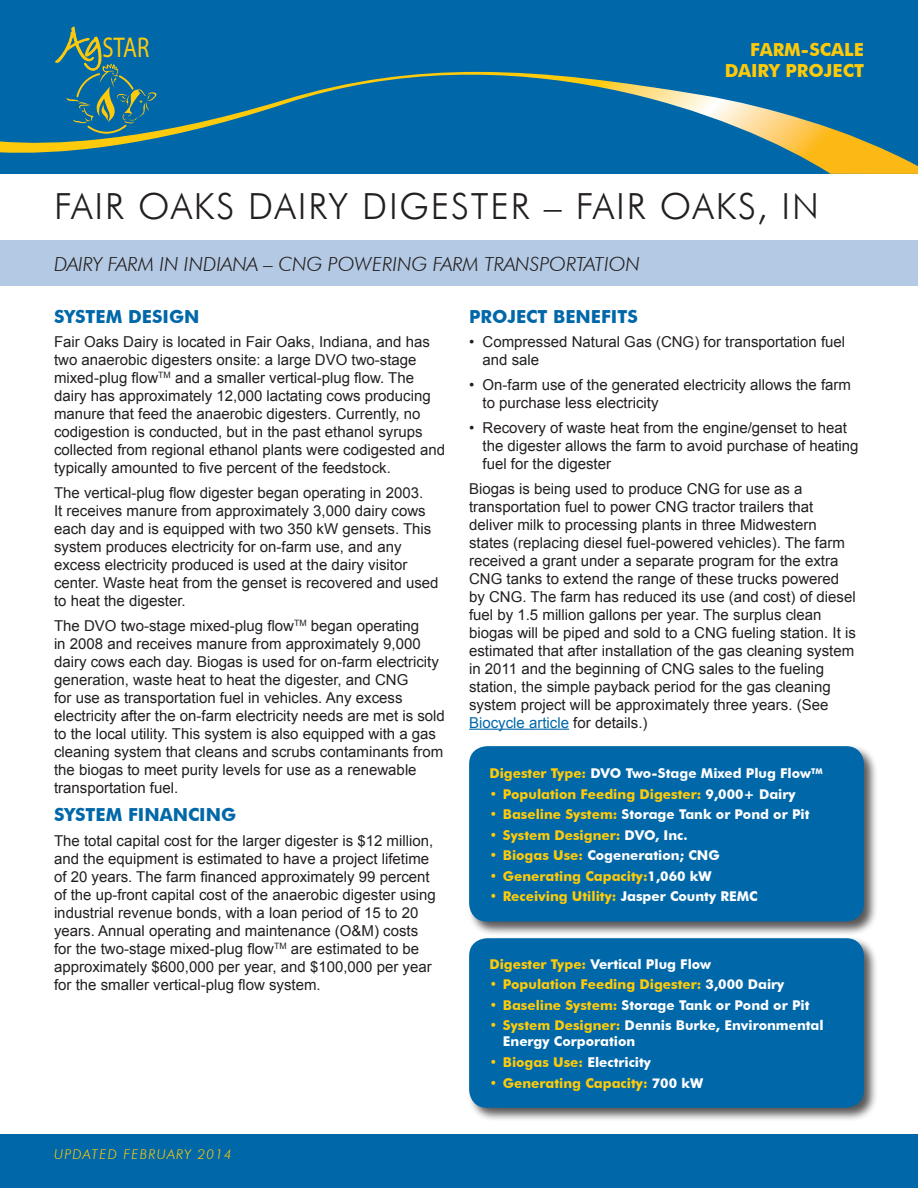
<style>
.page{position:relative;width:918px;height:1188px;background:#fff}
.page>*{position:absolute;margin:0;border:0;box-sizing:border-box;transform-origin:0 0}
.t1{font:300 36px "Futura BT";letter-spacing:.05em;color:#231f20}
.Image{font:600 28.65px "ITC Eras Std";color:#feca0a;scale:.79 1}
.t2{font:italic 300 19.5px "Futura BT";color:#231f20}
.t3{font:700 18px "Futura BT";color:#0068a9}
.t4{font:700 18px/21.6px "Futura BT";color:#ffcb08;text-align:right}
.t5{font:15px/18px "Arial";color:#231f20}
.t6{font:700 13.5px/16.2px "Futura BT";color:#fff}
.t7{font:700 13.5px "Futura BT";color:#ffcb08}
.t8{font:italic 300 13.5px "Futura BT";letter-spacing:.1em;color:#ffcb08}
.s1{color:#0068a9}
.s2{color:#ffcb08}
.s3{color:#fff}
</style>
<div class="page">
<div style="left:0;top:241px;width:918px;height:45px;background:#b4c9e3"></div>
<div style="left:0;top:0;width:918px;height:174px;background:#0068a9"></div>
<svg style="left:0;top:30px;width:918px;height:144px"></svg>
<div style="left:0;top:1134px;width:918px;height:54px;background:#0068a9"></div>
<div style="left:467px;top:744px;width:411px;height:192px;background:#231f20;opacity:.75"></div>
<div style="left:469px;top:746px;width:395px;height:176px;background:#0068a9;border-radius:18px"></div>
<hr style="left:469px;top:729px;width:100px;height:1px;background:#0068a9">
<div style="left:467px;top:936px;width:411px;height:186px;background:#231f20;opacity:.75"></div>
<div style="left:469px;top:938px;width:395px;height:170px;background:#0068a9;border-radius:18px"></div>
<p class="Image" style="left:102px;top:29px;width:61px">STAR</p>
<p class="t4" style="left:725px;top:38px;width:141px">FARM-SCALE<br>DAIRY PROJECT</p>
<p class="t1" style="left:54px;top:185px;width:766px">FAIR OAKS DAIRY DIGESTER – FAIR OAKS, IN</p>
<p class="t2" style="left:54px;top:252px;width:587px">DAIRY FARM IN INDIANA – CNG POWERING FARM TRANSPORTATION</p>
<p class="t3" style="left:54px;top:305px;width:147px">SYSTEM DESIGN</p>
<p class="t5" style="left:54px;top:333px;width:393px">Fair Oaks Dairy is located in Fair Oaks, Indiana, and has two anaerobic digesters onsite: a large DVO two-stage mixed-plug flow<sup>TM</sup> and a smaller vertical-plug flow. The dairy has approximately 12,000 lactating cows producing manure that feed the anaerobic digesters. Currently, no codigestion is conducted, but in the past ethanol syrups collected from regional ethanol plants were codigested and typically amounted to five percent of the feedstock.</p>
<p class="t5" style="left:54px;top:484px;width:386px">The vertical-plug flow digester began operating in 2003.<br>It receives manure from approximately 3,000 dairy cows each day and is equipped with two 350 kW gensets. This system produces electricity for on-farm use, and any excess electricity produced is used at the dairy visitor center. Waste heat from the genset is recovered and used to heat the digester.</p>
<p class="t5" style="left:54px;top:617px;width:392px">The DVO two-stage mixed-plug flow<sup>TM</sup> began operating<br>in 2008 and receives manure from approximately 9,000 dairy cows each day. Biogas is used for on-farm electricity generation, waste heat to heat the digester, and CNG<br>for use as transportation fuel in vehicles. Any excess electricity after the on-farm electricity needs are met is sold to the local utility. This system is also equipped with a gas cleaning system that cleans and scrubs contaminants from the biogas to meet purity levels for use as a renewable transportation fuel.</p>
<p class="t3" style="left:54px;top:804px;width:184px">SYSTEM FINANCING</p>
<p class="t5" style="left:54px;top:832px;width:383px">The total capital cost for the larger digester is $12 million, and the equipment is estimated to have a project lifetime of 20 years. The farm financed approximately 99 percent of the up-front capital cost of the anaerobic digester using industrial revenue bonds, with a loan period of 15 to 20 years. Annual operating and maintenance (O&amp;M) costs for the two-stage mixed-plug flow<sup>TM</sup> are estimated to be approximately $600,000 per year, and $100,000 per year for the smaller vertical-plug flow system.</p>
<p class="t3" style="left:469px;top:305px;width:170px">PROJECT BENEFITS</p>
<p class="t5" style="left:483px;top:333px;width:364px;text-indent:-14px">• Compressed Natural Gas (CNG) for transportation fuel and sale</p>
<p class="t5" style="left:483px;top:376px;width:370px;text-indent:-14px">• On-farm use of the generated electricity allows the farm to purchase less electricity</p>
<p class="t5" style="left:483px;top:419px;width:378px;text-indent:-14px">• Recovery of waste heat from the engine/genset to heat the digester allows the farm to avoid purchase of heating fuel for the digester</p>
<p class="t5" style="left:469px;top:480px;width:388px">Biogas is being used to produce CNG for use as a transportation fuel to power CNG tractor trailers that deliver milk to processing plants in three Midwestern states (replacing diesel fuel-powered vehicles). The farm received a grant under a separate program for the extra CNG tanks to extend the range of these trucks powered by CNG. The farm has reduced its use (and cost) of diesel fuel by 1.5 million gallons per year. The surplus clean biogas will be piped and sold to a CNG fueling station. It is estimated that after installation of the gas cleaning system in 2011 and the beginning of CNG sales to the fueling station, the simple payback period for the gas cleaning system project will be approximately three years. (See <span class="s1">Biocycle article</span> for details.)</p>
<p class="t6" style="left:489px;top:765px;width:335px"><span class="s2">Digester Type:</span> DVO Two-Stage Mixed Plug Flow<sup>TM</sup></p>
<p class="t7" style="left:489px;top:786px;width:308px">• Population Feeding Digester: <span class="s3">9,000+ Dairy</span></p>
<p class="t6" style="left:489px;top:806px;width:322px"><span class="s2">• Baseline System:</span> Storage Tank or Pond or Pit</p>
<p class="t7" style="left:489px;top:827px;width:200px">• System Designer: <span class="s3">DVO, Inc.</span></p>
<p class="t6" style="left:489px;top:847px;width:232px"><span class="s2">• Biogas Use:</span> Cogeneration; CNG</p>
<p class="t7" style="left:489px;top:868px;width:224px">• Generating Capacity:<span class="s3">1,060 kW</span></p>
<p class="t7" style="left:489px;top:888px;width:270px">• Receiving Utility: <span class="s3">Jasper County REMC</span></p>
<p class="t6" style="left:489px;top:956px;width:223px"><span class="s2">Digester Type:</span> Vertical Plug Flow</p>
<p class="t7" style="left:489px;top:976px;width:297px">• Population Feeding Digester: <span class="s3">3,000 Dairy</span></p>
<p class="t6" style="left:489px;top:997px;width:322px"><span class="s2">• Baseline System:</span> Storage Tank or Pond or Pit</p>
<p class="t6" style="left:503px;top:1017px;width:322px;text-indent:-14px"><span class="s2">• System Designer:</span> Dennis Burke, Environmental<br>Energy Corporation</p>
<p class="t7" style="left:489px;top:1054px;width:163px">• Biogas Use: <span class="s3">Electricity</span></p>
<p class="t7" style="left:489px;top:1075px;width:215px">• Generating Capacity: <span class="s3">700 kW</span></p>
<p class="t8" style="left:54px;top:1146px;width:179px">UPDATED FEBRUARY 2014</p>
</div>
